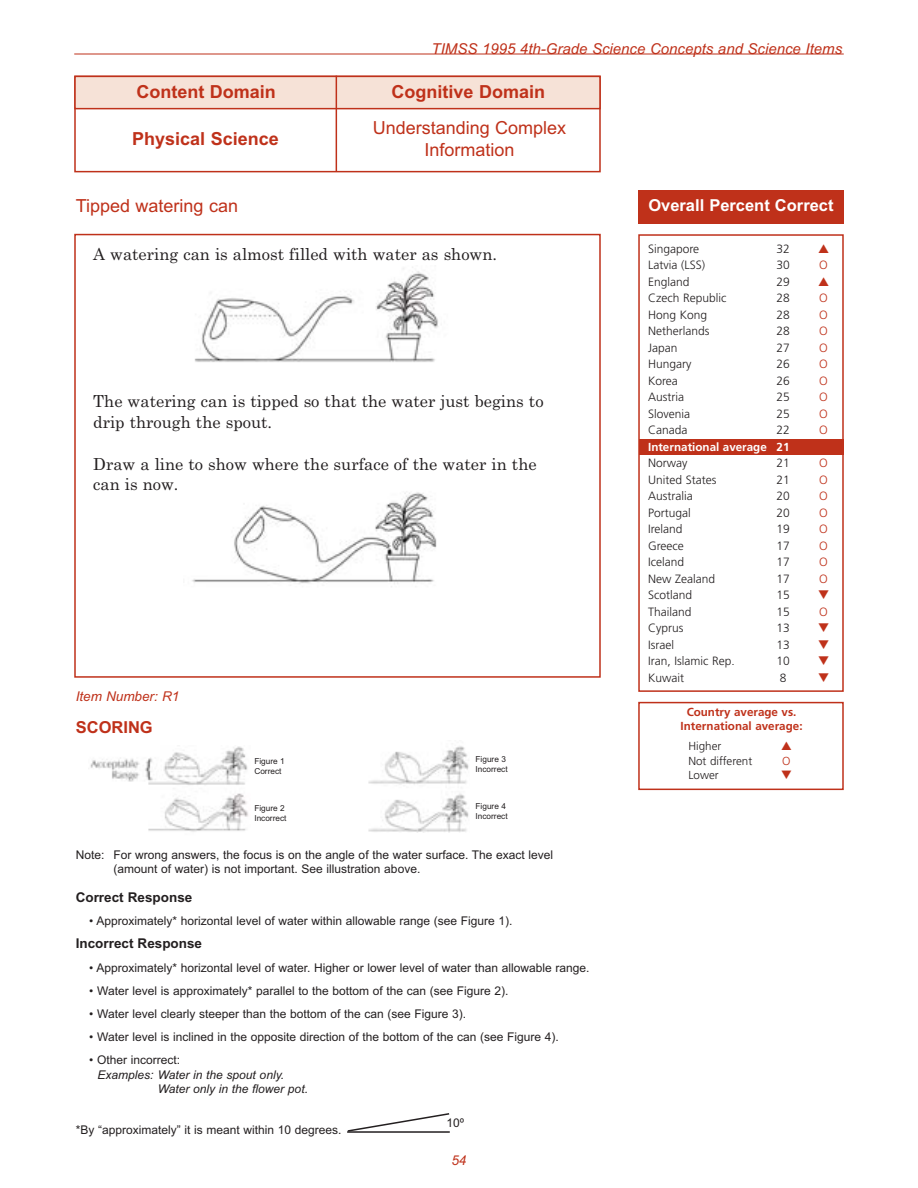
<style>
.page{position:relative;width:918px;height:1188px;background:#fff}
.page>*{position:absolute;margin:0;border:0;box-sizing:border-box;transform-origin:0 0}
.t1{font:18px/21.6px "Arial";color:#bf311a;text-align:center}
.t2{font:700 18px "Arial";color:#bf311a}
.t3{font:16.5px/20.2px "Century Schoolbook";color:#231f20}
.t4{font:700 16.5px "Arial";color:#fff}
.t5{font:700 16.5px "Arial";color:#bf311a}
.t6{font:italic 15px "Arial";color:#bf311a}
.t7{font:700 13.5px "Arial";color:#231f20}
.t8{font:italic 13.5px "Arial";color:#bf311a}
.t9{font:12px/14.4px "Arial";color:#231f20}
.t10{font:300 12px "Frutiger";color:#231f20}
.t11{font:italic 12px/14.4px "Arial";color:#231f20}
.t12{font:300 12px "Frutiger";color:#bf311a}
.t13{font:700 11.7px/14.4px "Frutiger";color:#bf311a;text-align:center}
.t14{font:300 11.7px/14.4px "Frutiger";color:#231f20}
.t15{font:700 11.7px "Frutiger";color:#fff}
.t16{font:300 11.7px "Frutiger";color:#bf311a}
.t17{font:8.25px/9.9px "Arial";color:#231f20}
</style>
<div class="page">
<div style="left:638px;top:234px;width:206px;height:458px;border:2px solid #bf311a"></div>
<hr style="left:74px;top:54px;width:770px;height:1px;background:#bf311a">
<div style="left:74px;top:234px;width:527px;height:444px;border:2px solid #bf311a"></div>
<div style="left:639px;top:440px;width:205px;height:15px;background:#bf311a"></div>
<div style="left:638px;top:702px;width:206px;height:88px;border:2px solid #bf311a"></div>
<div style="left:638px;top:190px;width:206px;height:34px;background:#bf311a"></div>
<div style="left:74px;top:76px;width:527px;height:96px;border:2px solid #bf311a"></div>
<div style="left:75px;top:76px;width:525px;height:33px;background:#f6e2d7"></div>
<div style="left:74px;top:76px;width:527px;height:33px;border:2px solid #bf311a"></div>
<hr style="left:336px;top:76px;width:1px;height:96px;background:#bf311a">
<img style="left:90px;top:746px;width:158px;height:86px">
<img style="left:368px;top:746px;width:101px;height:87px">
<img style="left:194px;top:267px;width:244px;height:95px">
<img style="left:192px;top:492px;width:245px;height:95px">
<svg style="left:347px;top:1113px;width:103px;height:20px"></svg>
<p class="t6" style="left:432px;top:43px;width:412px">TIMSS 1995 4th-Grade Science Concepts and Science Items</p>
<h1 class="t2" style="left:136px;top:85px;width:141px">Content Domain</h1>
<h1 class="t2" style="left:392px;top:85px;width:155px">Cognitive Domain</h1>
<h1 class="t2" style="left:132px;top:132px;width:148px">Physical Science</h1>
<h1 class="t1" style="left:373px;top:119px;width:195px">Understanding Complex<br>Information</h1>
<h1 class="t1" style="left:76px;top:197px;width:164px">Tipped watering can</h1>
<h2 class="t3" style="left:93px;top:246px;width:405px">A watering can is almost filled with water as shown.</h2>
<h2 class="t3" style="left:93px;top:393px;width:452px">The watering can is tipped so that the water just begins to drip through the spout.</h2>
<h2 class="t3" style="left:93px;top:455px;width:445px">Draw a line to show where the surface of the water in the can is now.</h2>
<p class="t8" style="left:76px;top:691px;width:105px">Item Number: R1</p>
<h2 class="t5" style="left:76px;top:721px;width:79px">SCORING</h2>
<p class="t17" style="left:254px;top:757px;width:32px">Figure 1<br>Correct</p>
<p class="t17" style="left:254px;top:804px;width:34px">Figure 2<br>Incorrect</p>
<p class="t17" style="left:476px;top:755px;width:34px">Figure 3<br>Incorrect</p>
<p class="t17" style="left:476px;top:802px;width:34px">Figure 4<br>Incorrect</p>
<p class="t9" style="left:114px;top:849px;width:441px;text-indent:-38px">Note: For wrong answers, the focus is on the angle of the water surface. The exact level (amount of water) is not important. See illustration above.</p>
<p class="t7" style="left:76px;top:892px;width:118px">Correct Response</p>
<p class="t9" style="left:89px;top:915px;width:425px">• Approximately* horizontal level of water within allowable range (see Figure 1).</p>
<p class="t7" style="left:76px;top:939px;width:128px">Incorrect Response</p>
<p class="t9" style="left:89px;top:962px;width:502px">• Approximately* horizontal level of water. Higher or lower level of water than allowable range.</p>
<p class="t9" style="left:89px;top:985px;width:421px">• Water level is approximately* parallel to the bottom of the can (see Figure 2).</p>
<p class="t9" style="left:89px;top:1008px;width:378px">• Water level clearly steeper than the bottom of the can (see Figure 3).</p>
<p class="t9" style="left:89px;top:1031px;width:471px">• Water level is inclined in the opposite direction of the bottom of the can (see Figure 4).</p>
<p class="t9" style="left:89px;top:1054px;width:92px">• Other incorrect:</p>
<p class="t11" style="left:158px;top:1068px;width:152px;text-indent:-60px">Examples: Water in the spout only.<br>Water only in the flower pot.</p>
<p class="t9" style="left:76px;top:1124px;width:267px">*By “approximately” it is meant within 10 degrees.</p>
<p class="t9" style="left:447px;top:1117px;width:19px">10º</p>
<p class="t8" style="left:451px;top:1156px;width:17px">54</p>
<h2 class="t4" style="left:648px;top:199px;width:187px">Overall Percent Correct</h2>
<p class="t10" style="left:648px;top:244px;width:53px">Singapore</p>
<p class="t10" style="left:776px;top:244px;width:15px">32</p>
<p class="t10" style="left:648px;top:260px;width:58px">Latvia (LSS)</p>
<p class="t10" style="left:776px;top:260px;width:15px">30</p>
<p class="t12" style="left:819px;top:260px;width:10px">O</p>
<p class="t10" style="left:648px;top:277px;width:43px">England</p>
<p class="t10" style="left:776px;top:277px;width:15px">29</p>
<p class="t10" style="left:648px;top:293px;width:80px">Czech Republic</p>
<p class="t10" style="left:776px;top:293px;width:15px">28</p>
<p class="t12" style="left:819px;top:293px;width:10px">O</p>
<p class="t10" style="left:648px;top:310px;width:61px">Hong Kong</p>
<p class="t10" style="left:776px;top:310px;width:15px">28</p>
<p class="t12" style="left:819px;top:310px;width:10px">O</p>
<p class="t10" style="left:648px;top:326px;width:63px">Netherlands</p>
<p class="t10" style="left:776px;top:326px;width:15px">28</p>
<p class="t12" style="left:819px;top:326px;width:10px">O</p>
<p class="t10" style="left:648px;top:343px;width:31px">Japan</p>
<p class="t10" style="left:776px;top:343px;width:15px">27</p>
<p class="t12" style="left:819px;top:343px;width:10px">O</p>
<p class="t10" style="left:648px;top:359px;width:45px">Hungary</p>
<p class="t10" style="left:776px;top:359px;width:15px">26</p>
<p class="t12" style="left:819px;top:359px;width:10px">O</p>
<p class="t10" style="left:648px;top:376px;width:31px">Korea</p>
<p class="t10" style="left:776px;top:376px;width:15px">26</p>
<p class="t12" style="left:819px;top:376px;width:10px">O</p>
<p class="t10" style="left:648px;top:392px;width:37px">Austria</p>
<p class="t10" style="left:776px;top:392px;width:15px">25</p>
<p class="t12" style="left:819px;top:392px;width:10px">O</p>
<p class="t10" style="left:648px;top:409px;width:43px">Slovenia</p>
<p class="t10" style="left:776px;top:409px;width:15px">25</p>
<p class="t12" style="left:819px;top:409px;width:10px">O</p>
<p class="t10" style="left:648px;top:425px;width:41px">Canada</p>
<p class="t10" style="left:776px;top:425px;width:15px">22</p>
<p class="t12" style="left:819px;top:425px;width:10px">O</p>
<p class="t15" style="left:648px;top:442px;width:143px">International average 21</p>
<p class="t10" style="left:648px;top:458px;width:41px">Norway</p>
<p class="t10" style="left:776px;top:458px;width:15px">21</p>
<p class="t12" style="left:819px;top:458px;width:10px">O</p>
<p class="t10" style="left:648px;top:475px;width:70px">United States</p>
<p class="t10" style="left:776px;top:475px;width:15px">21</p>
<p class="t12" style="left:819px;top:475px;width:10px">O</p>
<p class="t10" style="left:648px;top:491px;width:46px">Australia</p>
<p class="t10" style="left:776px;top:491px;width:15px">20</p>
<p class="t12" style="left:819px;top:491px;width:10px">O</p>
<p class="t10" style="left:648px;top:508px;width:44px">Portugal</p>
<p class="t10" style="left:776px;top:508px;width:15px">20</p>
<p class="t12" style="left:819px;top:508px;width:10px">O</p>
<p class="t10" style="left:648px;top:524px;width:36px">Ireland</p>
<p class="t10" style="left:776px;top:524px;width:15px">19</p>
<p class="t12" style="left:819px;top:524px;width:10px">O</p>
<p class="t10" style="left:648px;top:541px;width:37px">Greece</p>
<p class="t10" style="left:776px;top:541px;width:15px">17</p>
<p class="t12" style="left:819px;top:541px;width:10px">O</p>
<p class="t10" style="left:648px;top:557px;width:37px">Iceland</p>
<p class="t10" style="left:776px;top:557px;width:15px">17</p>
<p class="t12" style="left:819px;top:557px;width:10px">O</p>
<p class="t10" style="left:648px;top:574px;width:69px">New Zealand</p>
<p class="t10" style="left:776px;top:574px;width:15px">17</p>
<p class="t12" style="left:819px;top:574px;width:10px">O</p>
<p class="t10" style="left:648px;top:590px;width:45px">Scotland</p>
<p class="t10" style="left:776px;top:590px;width:15px">15</p>
<p class="t10" style="left:648px;top:607px;width:45px">Thailand</p>
<p class="t10" style="left:776px;top:607px;width:15px">15</p>
<p class="t12" style="left:819px;top:607px;width:10px">O</p>
<p class="t10" style="left:648px;top:623px;width:37px">Cyprus</p>
<p class="t10" style="left:776px;top:623px;width:15px">13</p>
<p class="t10" style="left:648px;top:640px;width:27px">Israel</p>
<p class="t10" style="left:776px;top:640px;width:15px">13</p>
<p class="t10" style="left:648px;top:656px;width:88px">Iran, Islamic Rep.</p>
<p class="t10" style="left:776px;top:656px;width:15px">10</p>
<p class="t10" style="left:648px;top:673px;width:37px">Kuwait</p>
<p class="t10" style="left:780px;top:673px;width:8px">8</p>
<p class="t13" style="left:681px;top:706px;width:123px">Country average vs.<br>International average:</p>
<p class="t14" style="left:688px;top:740px;width:65px">Higher<br>Not different</p>
<p class="t16" style="left:782px;top:756px;width:10px">O</p>
<p class="t14" style="left:688px;top:769px;width:32px">Lower</p>
</div>
